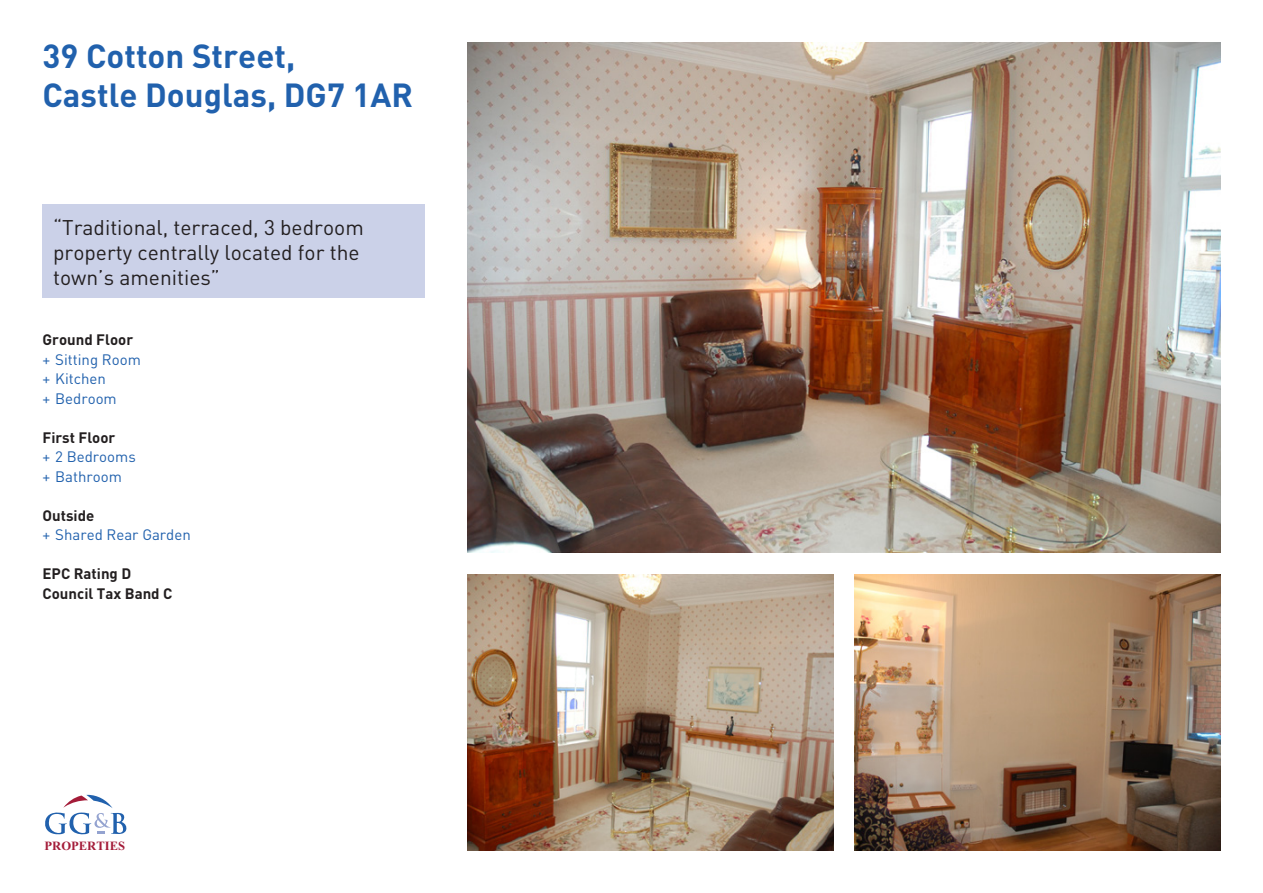
<style>
.page{position:relative;width:1263px;height:893px;background:#fff}
.page>*{position:absolute;margin:0;border:0;box-sizing:border-box;transform-origin:0 0}
.Inside_Address{font:700 33px "DIN Pro";color:#2161ad}
.quote{font:21px/25.2px "DIN Pro";color:#231f20}
.t1{font:15px "DIN Pro";color:#2161ad}
.list_head{font:700 15px "DIN Pro";color:#231f20}
.t2{font:700 12.6px "Times New Roman";color:#a41c39}
</style>
<div class="page">
<hr style="left:1262px;top:0;width:1px;height:893px;background:#cbd1e8">
<img style="left:468px;top:43px;width:752px;height:510px">
<img style="left:468px;top:574px;width:365px;height:276px">
<img style="left:855px;top:574px;width:365px;height:276px">
<svg style="left:45px;top:795px;width:82px;height:40px"></svg>
<div style="left:43px;top:204px;width:382px;height:94px;background:#cbd1e8"></div>
<p class="Inside_Address" style="left:43px;top:28px;width:254px">39 Cotton Street,</p>
<p class="Inside_Address" style="left:43px;top:68px;width:372px">Castle Douglas, DG7 1AR</p>
<p class="quote" style="left:53px;top:212px;width:312px">“Traditional, terraced, 3 bedroom property centrally located for the town’s amenities”</p>
<p class="list_head" style="left:43px;top:327px;width:92px">Ground Floor</p>
<p class="t1" style="left:43px;top:348px;width:100px">+ Sitting Room</p>
<p class="t1" style="left:43px;top:367px;width:65px">+ Kitchen</p>
<p class="t1" style="left:43px;top:387px;width:76px">+ Bedroom</p>
<p class="list_head" style="left:43px;top:425px;width:74px">First Floor</p>
<p class="t1" style="left:43px;top:445px;width:95px">+ 2 Bedrooms</p>
<p class="t1" style="left:43px;top:465px;width:81px">+ Bathroom</p>
<p class="list_head" style="left:43px;top:503px;width:53px">Outside</p>
<p class="t1" style="left:43px;top:523px;width:150px">+ Shared Rear Garden</p>
<p class="list_head" style="left:43px;top:561px;width:90px">EPC Rating D</p>
<p class="list_head" style="left:43px;top:581px;width:131px">Council Tax Band C</p>
<p class="t2" style="left:45px;top:838px;width:82px">PROPERTIES</p>
</div>
